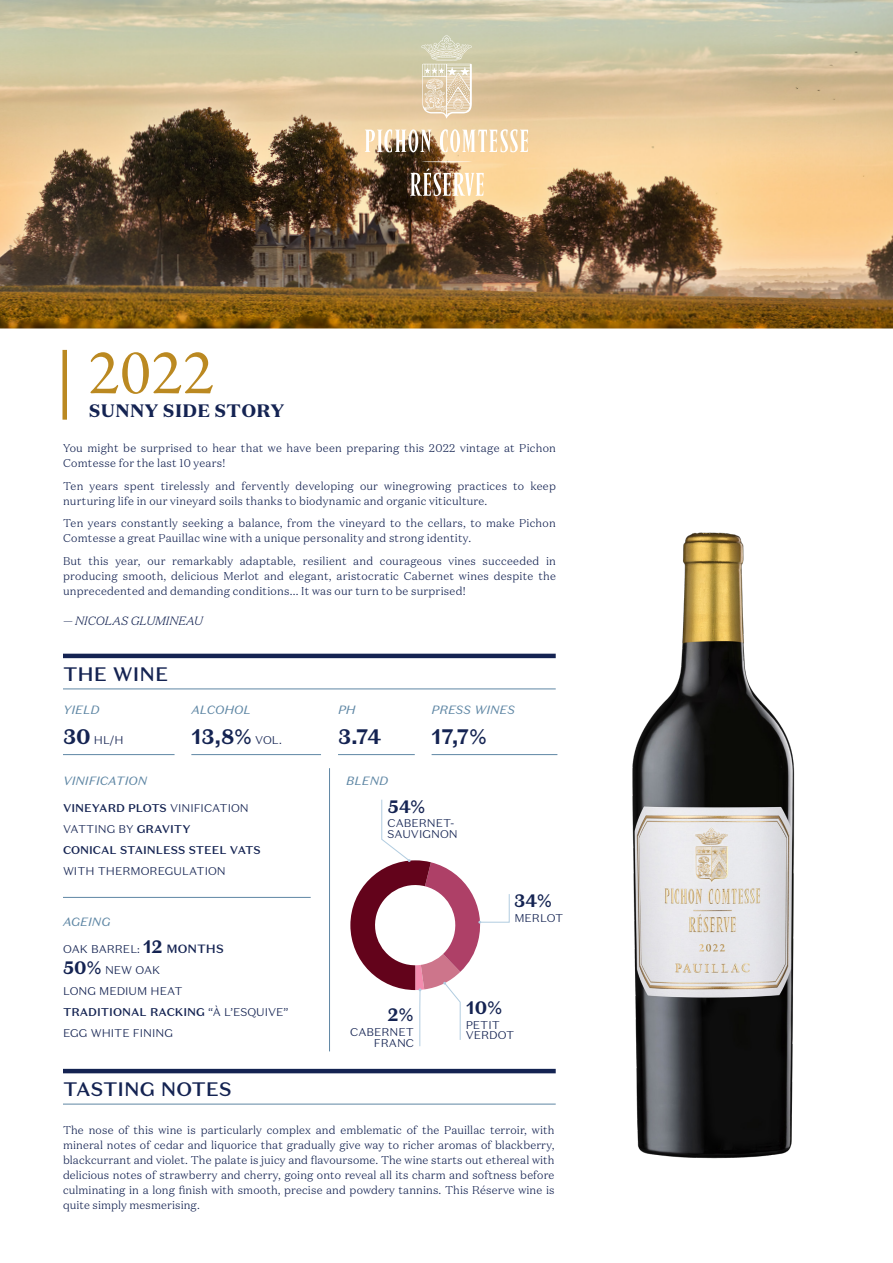
<style>
.page{position:relative;width:893px;height:1263px;background:#fff}
.page>*{position:absolute;margin:0;border:0;box-sizing:border-box;transform-origin:0 0}
.t1{font:64.8px "Garamond Premr Pro";color:#bb8921}
.t2{font:700 21px "Domaine Sans Text";color:#142352}
.t3{font:500 19.5px "Domaine Sans Text";color:#142352}
.t4{font:900 18px "Domaine Text";letter-spacing:.02em;color:#142352}
.t5{font:700 18px "Domaine Sans Text";color:#142352}
.t6{font:italic 12px "Domaine Sans Text";color:#5e86a4}
.t7{font:italic 300 12px "Domaine Text";color:#142352}
.t8{font:300 11.25px/15px "Domaine Text";letter-spacing:.02em;color:#142352}
.t9{font:300 11.25px/21px "Domaine Sans Text";color:#142352}
.t10{font:500 11.25px/21px "Domaine Sans Text";color:#142352}
.s1{font-weight:700;font-size:21px}
.s2{font-weight:300;font-size:11.25px}
.s3{font-weight:300}
.s4{font-weight:700;font-size:18px}
.s5{font-weight:500;font-size:12px}
.s6{font-weight:500}
</style>
<div class="page">
<img style="left:632px;top:532px;width:163px;height:627px">
<hr style="left:63px;top:754px;width:112px;height:1px;background:#5e86a4">
<hr style="left:63px;top:897px;width:248px;height:1px;background:#5e86a4">
<hr style="left:63px;top:654px;width:493px;height:4px;background:#142352">
<hr style="left:63px;top:688px;width:493px;height:1px;background:#5e86a4">
<hr style="left:63px;top:1069px;width:493px;height:4px;background:#142352">
<hr style="left:63px;top:1104px;width:493px;height:1px;background:#5e86a4">
<hr style="left:191px;top:754px;width:130px;height:1px;background:#5e86a4">
<hr style="left:432px;top:754px;width:125px;height:1px;background:#5e86a4">
<hr style="left:338px;top:754px;width:77px;height:1px;background:#5e86a4">
<hr style="left:329px;top:768px;width:1px;height:283px;background:#5e86a4">
<div style="left:62px;top:350px;width:5px;height:70px;background:#bb8921"></div>
<img style="left:0;top:0;width:893px;height:328px">
<svg style="left:421px;top:35px;width:51px;height:84px;background:#e0d5bb"></svg>
<svg style="left:410px;top:168px;width:74px;height:28px"></svg>
<svg style="left:422px;top:161px;width:50px;height:1px"></svg>
<svg style="left:440px;top:129px;width:88px;height:23px"></svg>
<svg style="left:365px;top:129px;width:67px;height:23px"></svg>
<svg style="left:350px;top:799px;width:160px;height:248px"></svg>
<h1 class="t1" style="left:88px;top:334px;width:128px">2022</h1>
<h3 class="t4" style="left:89px;top:399px;width:197px">SUNNY SIDE STORY</h3>
<p class="t8" style="left:63px;top:441px;width:494px">You might be surprised to hear that we have been preparing this 2022 vintage at Pichon<br>Comtesse for the last 10 years!</p>
<p class="t8" style="left:63px;top:478px;width:494px">Ten years spent tirelessly and fervently developing our winegrowing practices to keep nurturing life in our vineyard soils thanks to biodynamic and organic viticulture.</p>
<p class="t8" style="left:63px;top:516px;width:494px">Ten years constantly seeking a balance, from the vineyard to the cellars, to make Pichon<br>Comtesse a great Pauillac wine with a unique personality and strong identity.</p>
<p class="t8" style="left:63px;top:553px;width:494px;text-align:justify">But this year, our remarkably adaptable, resilient and courageous vines succeeded in producing smooth, delicious Merlot and elegant, aristocratic Cabernet wines despite the unprecedented and demanding conditions... It was our turn to be surprised!</p>
<p class="t7" style="left:63px;top:613px;width:141px">— NICOLAS GLUMINEAU</p>
<h3 class="t3" style="left:63px;top:661px;width:107px">THE WINE</h3>
<p class="t6" style="left:63px;top:702px;width:38px">YIELD</p>
<p class="t9" style="left:63px;top:730px;width:62px"><span class="s1">30</span> HL/H</p>
<p class="t6" style="left:191px;top:702px;width:61px">ALCOHOL</p>
<h2 class="t2" style="left:191px;top:723px;width:92px">13,8% <span class="s2">VOL.</span></h2>
<p class="t6" style="left:63px;top:773px;width:86px">VINIFICATION</p>
<p class="t10" style="left:63px;top:798px;width:199px">VINEYARD PLOTS <span class="s3">VINIFICATION<br>VATTING BY</span> GRAVITY<br>CONICAL STAINLESS STEEL VATS</p>
<p class="t9" style="left:63px;top:860px;width:164px">WITH THERMOREGULATION</p>
<p class="t6" style="left:63px;top:914px;width:49px">AGEING</p>
<p class="t9" style="left:63px;top:938px;width:227px">OAK BARREL: <span class="s4">12</span> <span class="s5">MONTHS<br></span><span class="s4">50%</span> NEW OAK<br>LONG MEDIUM HEAT<br><span class="s6">TRADITIONAL RACKING</span> “À L’ESQUIVE”<br>EGG WHITE FINING</p>
<p class="t6" style="left:338px;top:702px;width:19px">PH</p>
<h2 class="t2" style="left:338px;top:723px;width:45px">3.74</h2>
<p class="t6" style="left:346px;top:773px;width:44px">BLEND</p>
<p class="t6" style="left:432px;top:702px;width:85px">PRESS WINES</p>
<h2 class="t2" style="left:432px;top:723px;width:57px">17,7%</h2>
<h3 class="t5" style="left:388px;top:795px;width:39px">54%</h3>
<p class="t9" style="left:388px;top:818px;width:72px;line-height:10.5px">CABERNET-<br>SAUVIGNON</p>
<h3 class="t5" style="left:514px;top:889px;width:39px">34%</h3>
<p class="t9" style="left:514px;top:907px;width:50px">MERLOT</p>
<h3 class="t5" style="left:388px;top:1004px;width:28px">2%</h3>
<p class="t9" style="left:350px;top:1027px;width:65px;line-height:10.5px;text-align:right">CABERNET<br>FRANC</p>
<h3 class="t5" style="left:466px;top:996px;width:38px">10%</h3>
<p class="t9" style="left:466px;top:1019px;width:50px;line-height:10.5px">PETIT<br>VERDOT</p>
<h3 class="t3" style="left:63px;top:1077px;width:170px">TASTING NOTES</h3>
<p class="t8" style="left:63px;top:1122px;width:493px;text-align:justify">The nose of this wine is particularly complex and emblematic of the Pauillac terroir, with mineral notes of cedar and liquorice that gradually give way to richer aromas of blackberry, blackcurrant and violet. The palate is juicy and flavoursome. The wine starts out ethereal with delicious notes of strawberry and cherry, going onto reveal all its charm and softness before culminating in a long finish with smooth, precise and powdery tannins. This Réserve wine is quite simply mesmerising.</p>
</div>
